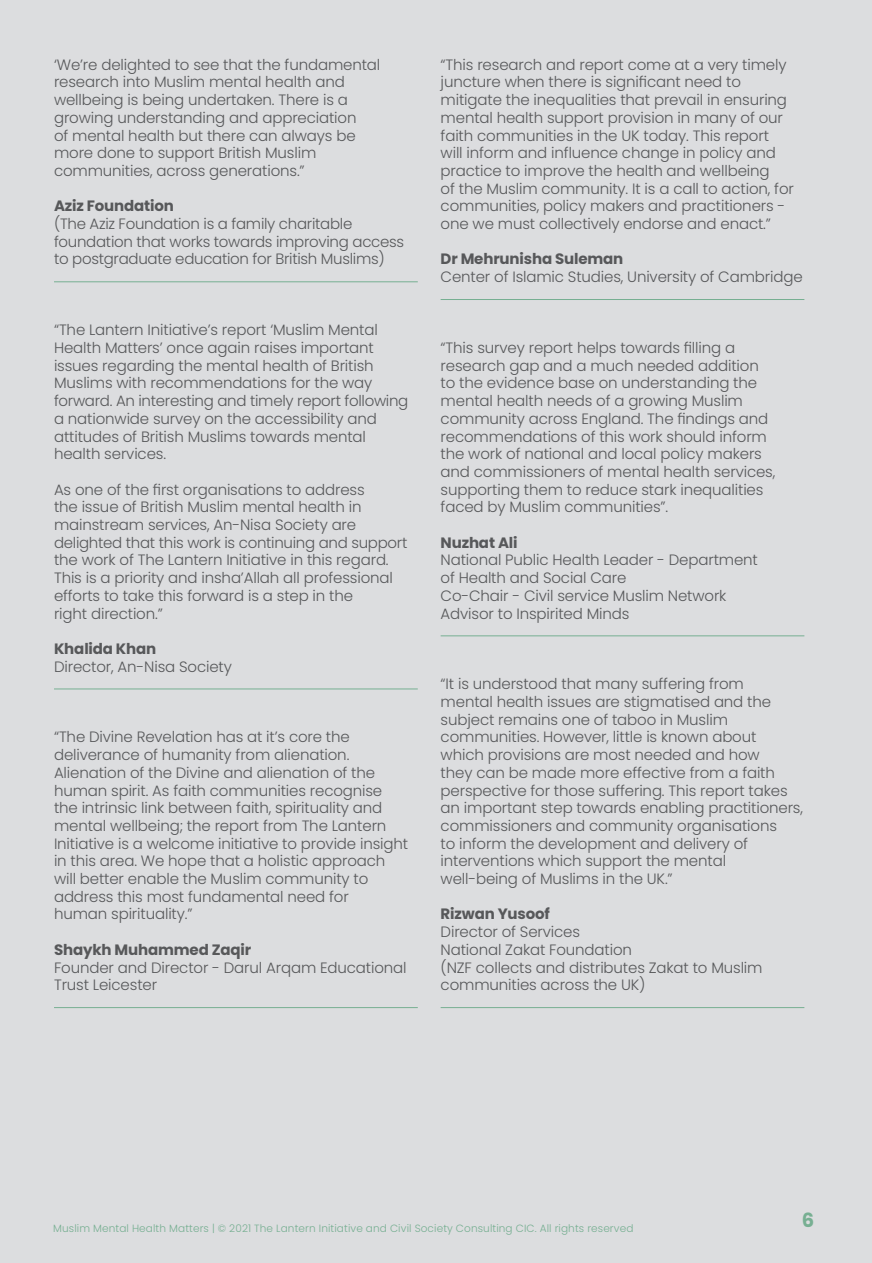
<style>
.page{position:relative;width:872px;height:1263px;background:#dcdddf}
.page>*{position:absolute;margin:0;border:0;box-sizing:border-box;transform-origin:0 0}
.t1{font:700 19.5px "Poppins";color:#77af92}
.t2{font:300 15px/17.7px "Poppins";letter-spacing:-.01em;color:#57585a}
.t3{font:700 15px "Poppins";letter-spacing:-.01em;color:#57585a}
.t4{font:300 10.5px "Poppins";letter-spacing:.01em;color:#77af92}
</style>
<div class="page">
<hr style="left:54px;top:281px;width:364px;height:1px;background:#77af92">
<hr style="left:54px;top:689px;width:364px;height:1px;background:#77af92">
<hr style="left:54px;top:1007px;width:364px;height:1px;background:#77af92">
<hr style="left:440px;top:299px;width:364px;height:1px;background:#77af92">
<hr style="left:440px;top:635px;width:364px;height:1px;background:#77af92">
<hr style="left:440px;top:1007px;width:364px;height:1px;background:#77af92">
<p class="t2" style="left:54px;top:56px;width:328px">‘We’re delighted to see that the fundamental</p>
<p class="t2" style="left:54px;top:73px;width:292px">research into Muslim mental health and</p>
<p class="t2" style="left:54px;top:91px;width:295px">wellbeing is being undertaken. There is a</p>
<p class="t2" style="left:54px;top:109px;width:304px">growing understanding and appreciation</p>
<p class="t2" style="left:54px;top:127px;width:303px">of mental health but there can always be</p>
<p class="t2" style="left:54px;top:144px;width:264px">more done to support British Muslim</p>
<p class="t2" style="left:54px;top:162px;width:252px">communities, across generations.”</p>
<p class="t3" style="left:54px;top:197px;width:121px">Aziz Foundation</p>
<p class="t2" style="left:54px;top:215px;width:300px">(The Aziz Foundation is a family charitable</p>
<p class="t2" style="left:54px;top:233px;width:352px">foundation that works towards improving access to postgraduate education for British Muslims)</p>
<p class="t2" style="left:54px;top:321px;width:325px">“The Lantern Initiative’s report ‘Muslim Mental<br>Health Matters’ once again raises important</p>
<p class="t2" style="left:54px;top:357px;width:321px">issues regarding the mental health of British</p>
<p class="t2" style="left:54px;top:374px;width:320px">Muslims with recommendations for the way</p>
<p class="t2" style="left:54px;top:392px;width:356px">forward. An interesting and timely report following a nationwide survey on the accessibility and</p>
<p class="t2" style="left:54px;top:427px;width:313px">attitudes of British Muslims towards mental</p>
<p class="t2" style="left:54px;top:445px;width:114px">health services.</p>
<p class="t2" style="left:54px;top:481px;width:312px">As one of the first organisations to address</p>
<p class="t2" style="left:54px;top:498px;width:309px">the issue of British Muslim mental health in</p>
<p class="t2" style="left:54px;top:516px;width:304px">mainstream services, An-Nisa Society are</p>
<p class="t2" style="left:54px;top:534px;width:355px">delighted that this work is continuing and support the work of The Lantern Initiative in this regard.<br>This is a priority and insha’Allah all professional efforts to take this forward is a step in the</p>
<p class="t2" style="left:54px;top:604px;width:110px">right direction.”</p>
<p class="t3" style="left:54px;top:640px;width:104px">Khalida Khan</p>
<p class="t2" style="left:54px;top:658px;width:179px">Director, An-Nisa Society</p>
<p class="t2" style="left:54px;top:728px;width:297px">“The Divine Revelation has at it’s core the</p>
<p class="t2" style="left:54px;top:746px;width:297px">deliverance of humanity from alienation.</p>
<p class="t2" style="left:54px;top:764px;width:322px">Alienation of the Divine and alienation of the</p>
<p class="t2" style="left:54px;top:781px;width:330px">human spirit. As faith communities recognise</p>
<p class="t2" style="left:54px;top:799px;width:356px">the intrinsic link between faith, spirituality and mental wellbeing; the report from The Lantern Initiative is a welcome initiative to provide insight in this area. We hope that a holistic approach</p>
<p class="t2" style="left:54px;top:870px;width:316px">will better enable the Muslim community to</p>
<p class="t2" style="left:54px;top:888px;width:296px">address this most fundamental need for</p>
<p class="t2" style="left:54px;top:905px;width:140px">human spirituality.”</p>
<p class="t3" style="left:54px;top:941px;width:199px">Shaykh Muhammed Zaqir</p>
<p class="t2" style="left:54px;top:958px;width:354px">Founder and Director - Darul Arqam Educational<br>Trust Leicester</p>
<p class="t2" style="left:440px;top:56px;width:347px">“This research and report come at a very timely juncture when there is significant need to</p>
<p class="t2" style="left:440px;top:91px;width:348px">mitigate the inequalities that prevail in ensuring mental health support provision in many of our faith communities in the UK today. This report</p>
<p class="t2" style="left:440px;top:144px;width:337px">will inform and influence change in policy and practice to improve the health and wellbeing</p>
<p class="t2" style="left:440px;top:180px;width:355px">of the Muslim community. It is a call to action, for communities, policy makers and practitioners - one we must collectively endorse and enact.”</p>
<p class="t3" style="left:440px;top:251px;width:184px">Dr Mehrunisha Suleman</p>
<p class="t2" style="left:440px;top:268px;width:363px">Center of Islamic Studies, University of Cambridge</p>
<p class="t2" style="left:440px;top:339px;width:296px">“This survey report helps towards filling a</p>
<p class="t2" style="left:440px;top:357px;width:320px">research gap and a much needed addition</p>
<p class="t2" style="left:440px;top:374px;width:318px">to the evidence base on understanding the</p>
<p class="t2" style="left:440px;top:392px;width:304px">mental health needs of a growing Muslim</p>
<p class="t2" style="left:440px;top:410px;width:329px">community across England. The findings and</p>
<p class="t2" style="left:440px;top:427px;width:328px">recommendations of this work should inform</p>
<p class="t2" style="left:440px;top:445px;width:323px">the work of national and local policy makers</p>
<p class="t2" style="left:440px;top:463px;width:336px">and commissioners of mental health services, supporting them to reduce stark inequalities faced by Muslim communities”.</p>
<p class="t3" style="left:440px;top:534px;width:78px">Nuzhat Ali</p>
<p class="t2" style="left:440px;top:551px;width:319px">National Public Health Leader - Department</p>
<p class="t2" style="left:440px;top:569px;width:187px">of Health and Social Care</p>
<p class="t2" style="left:440px;top:587px;width:287px">Co-Chair - Civil service Muslim Network</p>
<p class="t2" style="left:440px;top:604px;width:190px">Advisor to Inspirited Minds</p>
<p class="t2" style="left:440px;top:675px;width:305px">“It is understood that many suffering from</p>
<p class="t2" style="left:440px;top:693px;width:332px">mental health issues are stigmatised and the subject remains one of taboo in Muslim</p>
<p class="t2" style="left:440px;top:728px;width:317px">communities. However, little is known about</p>
<p class="t2" style="left:440px;top:746px;width:321px">which provisions are most needed and how</p>
<p class="t2" style="left:440px;top:764px;width:364px">they can be made more effective from a faith perspective for those suffering. This report takes an important step towards enabling practitioners, commissioners and community organisations</p>
<p class="t2" style="left:440px;top:835px;width:309px">to inform the development and delivery of</p>
<p class="t2" style="left:440px;top:852px;width:287px">interventions which support the mental</p>
<p class="t2" style="left:440px;top:870px;width:233px">well-being of Muslims in the UK.”</p>
<p class="t3" style="left:440px;top:905px;width:111px">Rizwan Yusoof</p>
<p class="t2" style="left:440px;top:923px;width:141px">Director of Services</p>
<p class="t2" style="left:440px;top:941px;width:193px">National Zakat Foundation</p>
<p class="t2" style="left:440px;top:958px;width:323px">(NZF collects and distributes Zakat to Muslim communities across the UK)</p>
<p class="t4" style="left:53px;top:1222px;width:582px">Muslim Mental Health Matters | © 2021 The Lantern Initiative and Civil Society Consulting CIC. All rights reserved</p>
<p class="t1" style="left:801px;top:1209px;width:14px">6</p>
</div>
